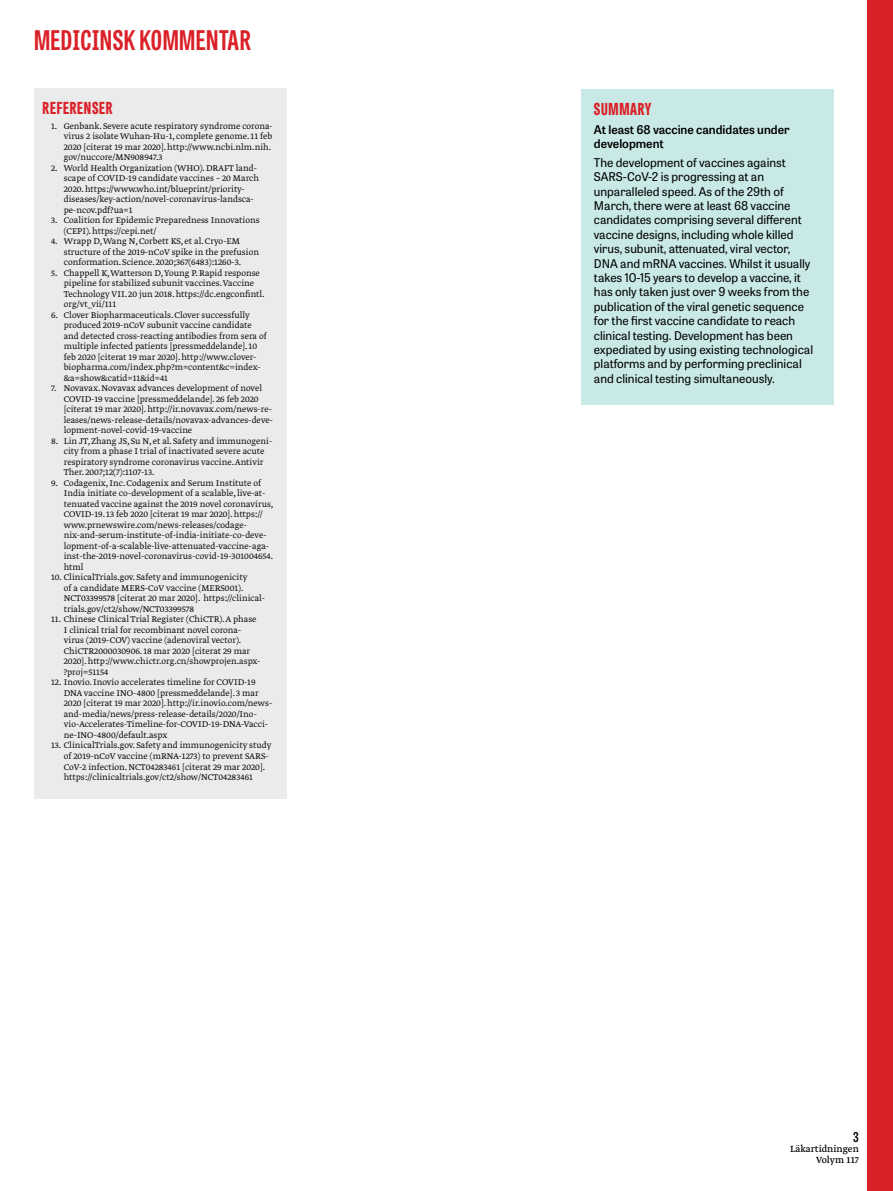
<style>
.page{position:relative;width:893px;height:1191px;background:#fff}
.page>*{position:absolute;margin:0;border:0;box-sizing:border-box;transform-origin:0 0}
.t1{font:700 27px "Tablet Gothic Compressed";letter-spacing:.02em;color:#da2128}
.t2{font:800 16.5px "Tablet Gothic Compressed";letter-spacing:.045em;color:#da2128}
.t3{font:600 13.5px "Tablet Gothic Condensed";color:#000}
.t4{font:12px/14.4px "Tablet Gothic";color:#000}
.t5{font:600 12px/14.4px "Tablet Gothic";color:#000}
.t6{font:10.5px/10.5px "Greta Text Pro";color:#000;text-align:right}
.t7{font:9.75px/10.5px "Greta Text Pro Light Min";color:#000}
</style>
<div class="page">
<div style="left:867px;top:0;width:26px;height:1191px;background:#da2128"></div>
<div style="left:34px;top:89px;width:252px;height:710px;background:#eaebeb"></div>
<div style="left:581px;top:90px;width:252px;height:315px;background:#c9e9e6"></div>
<h1 class="t1" style="left:34px;top:22px;width:218px">MEDICINSK KOMMENTAR</h1>
<h2 class="t2" style="left:43px;top:96px;width:71px">REFERENSER</h2>
<p class="t7" style="left:64px;top:121px;width:210px;text-indent:-13px">1. Genbank. Severe acute respiratory syndrome corona&shy;virus 2 isolate Wuhan-Hu-1, complete genome. 11 feb 2020 [citerat 19 mar 2020]. http://www.ncbi.nlm.nih. gov/nuccore/MN908947.3</p>
<p class="t7" style="left:64px;top:163px;width:197px;text-indent:-13px">2. World Health Organization (WHO). DRAFT land&shy;scape of COVID-19 candidate vaccines – 20 March 2020. https://www.who.int/blueprint/priority&shy;diseases/key-action/novel-coronavirus-landsca&shy;pe-ncov.pdf?ua=1</p>
<p class="t7" style="left:64px;top:215px;width:197px;text-indent:-13px">3. Coalition for Epidemic Preparedness Innovations (CEPI). https://cepi.net/</p>
<p class="t7" style="left:64px;top:236px;width:197px;text-indent:-13px">4. Wrapp D, Wang N, Corbett KS, et al. Cryo-EM structure of the 2019-nCoV spike in the prefusion conformation. Science. 2020;367(6483):1260-3.</p>
<p class="t7" style="left:64px;top:268px;width:202px;text-indent:-13px">5. Chappell K, Watterson D, Young P. Rapid response pipeline for stabilized subunit vaccines. Vaccine Technology VII. 20 jun 2018. https://dc.engconfintl. org/vt_vii/111</p>
<p class="t7" style="left:64px;top:310px;width:205px;text-indent:-13px">6. Clover Biopharmaceuticals. Clover successfully produced 2019-nCoV subunit vaccine candidate and detected cross-reacting antibodies from sera of multiple infected patients [pressmeddelande]. 10 feb 2020 [citerat 19 mar 2020]. http://www.clover&shy;biopharma.com/index.php?m=content&amp;c=index-&amp;a=show&amp;catid=11&amp;id=41</p>
<p class="t7" style="left:64px;top:383px;width:211px;text-indent:-13px">7. Novavax. Novavax advances development of novel COVID-19 vaccine [pressmeddelande]. 26 feb 2020 [citerat 19 mar 2020]. http://ir.novavax.com/news-re&shy;leases/news-release-details/novavax-advances-deve&shy;lopment-novel-covid-19-vaccine</p>
<p class="t7" style="left:64px;top:436px;width:210px;text-indent:-13px">8. Lin JT, Zhang JS, Su N, et al. Safety and immunogeni&shy;city from a phase I trial of inactivated severe acute respiratory syndrome coronavirus vaccine. Antivir Ther. 2007;12(7):1107-13.</p>
<p class="t7" style="left:64px;top:478px;width:211px;text-indent:-13px">9. Codagenix, Inc. Codagenix and Serum Institute of India initiate co-development of a scalable, live-at&shy;tenuated vaccine against the 2019 novel coronavirus, COVID-19. 13 feb 2020 [citerat 19 mar 2020]. https:// www.prnewswire.com/news-releases/codage&shy;nix-and-serum-institute-of-india-initiate-co-deve&shy;lopment-of-a-scalable-live-attenuated-vaccine-aga&shy;inst-the-2019-novel-coronavirus-covid-19-301004654. html</p>
<p class="t7" style="left:64px;top:572px;width:203px;text-indent:-13px">10. ClinicalTrials.gov. Safety and immunogenicity<br>of a candidate MERS-CoV vaccine (MERS001).<br>NCT03399578 [citerat 20 mar 2020]. https://clinical&shy;trials.gov/ct2/show/NCT03399578</p>
<p class="t7" style="left:64px;top:614px;width:198px;text-indent:-13px">11. Chinese Clinical Trial Register (ChiCTR). A phase I clinical trial for recombinant novel corona&shy;virus (2019-COV) vaccine (adenoviral vector).<br>ChiCTR2000030906. 18 mar 2020 [citerat 29 mar 2020]. http://www.chictr.org.cn/showprojen.aspx-?proj=51154</p>
<p class="t7" style="left:64px;top:677px;width:210px;text-indent:-13px">12. Inovio. Inovio accelerates timeline for COVID-19<br>DNA vaccine INO-4800 [pressmeddelande]. 3 mar 2020 [citerat 19 mar 2020]. http://ir.inovio.com/news&shy;and-media/news/press-release-details/2020/Ino&shy;vio-Accelerates-Timeline-for-COVID-19-DNA-Vacci&shy;ne-INO-4800/default.aspx</p>
<p class="t7" style="left:64px;top:740px;width:209px;text-indent:-13px">13. ClinicalTrials.gov. Safety and immunogenicity study of 2019-nCoV vaccine (mRNA-1273) to prevent SARS-CoV-2 infection. NCT04283461 [citerat 29 mar 2020]. https://clinicaltrials.gov/ct2/show/NCT04283461</p>
<h2 class="t2" style="left:594px;top:97px;width:59px">SUMMARY</h2>
<p class="t5" style="left:594px;top:122px;width:197px">At least 68 vaccine candidates under development</p>
<p class="t4" style="left:594px;top:155px;width:221px">The development of vaccines against SARS-CoV-2 is progressing at an unparalleled speed. As of the 29th of March, there were at least 68 vaccine candidates comprising several different vaccine designs, including whole killed virus, subunit, attenuated, viral vector, DNA and mRNA vaccines. Whilst it usually takes 10-15 years to develop a vaccine, it has only taken just over 9 weeks from the publication of the viral genetic sequence for the first vaccine candidate to reach clinical testing. Development has been expediated by using existing technological platforms and by performing preclinical and clinical testing simultaneously.</p>
<h3 class="t3" style="left:853px;top:1127px;width:7px">3</h3>
<p class="t6" style="left:790px;top:1144px;width:70px">Läkartidningen<br>Volym 117</p>
</div>
